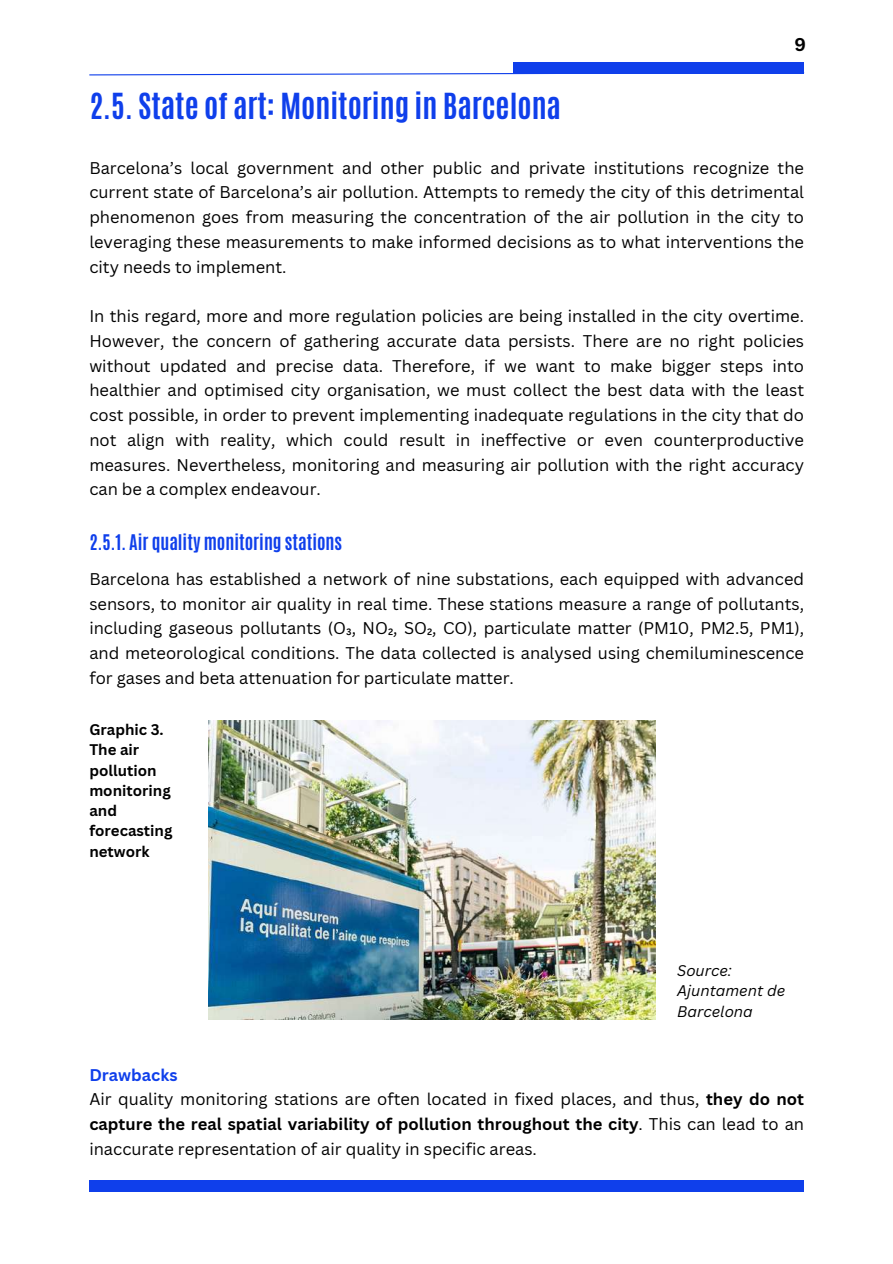
<style>
.page{position:relative;width:893px;height:1264px;background:#fff}
.page>*{position:absolute;margin:0;border:0;box-sizing:border-box;transform-origin:0 0}
.t1{font:700 30px "Antonio";color:#0f3feb}
.t2{font:700 18px "Antonio";color:#0f3feb}
.t3{font:700 18px "Canva Sans";color:#000}
.t4{font:16.5px/24.8px "Canva Sans";color:#000;text-align:justify}
.t5{font:700 15px/20.2px "Canva Sans";color:#000}
.t6{font:italic 15px/20.2px "Canva Sans";color:#000}
.s1{font-weight:700;color:#0f3feb}
.s2{font-weight:700}
</style>
<div class="page">
<svg style="left:89px;top:71px;width:716px;height:5px"></svg>
<div style="left:514px;top:63px;width:290px;height:11px;background:#0f3feb"></div>
<div style="left:89px;top:1180px;width:715px;height:11px;background:#0f3feb"></div>
<img style="left:208px;top:720px;width:447px;height:299px">
<p class="t3" style="left:794px;top:31px;width:13px">9</p>
<h1 class="t1" style="left:89px;top:85px;width:473px">2.5. State of art: Monitoring in Barcelona</h1>
<p class="t4" style="left:89px;top:155px;width:716px">Barcelona’s local government and other public and private institutions recognize the current state of Barcelona’s air pollution. Attempts to remedy the city of this detrimental phenomenon goes from measuring the concentration of the air pollution in the city to leveraging these measurements to make informed decisions as to what interventions the city needs to implement.</p>
<p class="t4" style="left:89px;top:303px;width:716px">In this regard, more and more regulation policies are being installed in the city overtime.<br>However, the concern of gathering accurate data persists. There are no right policies without updated and precise data. Therefore, if we want to make bigger steps into healthier and optimised city organisation, we must collect the best data with the least cost possible, in order to prevent implementing inadequate regulations in the city that do not align with reality, which could result in ineffective or even counterproductive measures. Nevertheless, monitoring and measuring air pollution with the right accuracy can be a complex endeavour.</p>
<p class="t2" style="left:89px;top:529px;width:254px">2.5.1. Air quality monitoring stations</p>
<p class="t4" style="left:89px;top:566px;width:716px">Barcelona has established a network of nine substations, each equipped with advanced sensors, to monitor air quality in real time. These stations measure a range of pollutants, including gaseous pollutants (O₃, NO₂, SO₂, CO), particulate matter (PM10, PM2.5, PM1), and meteorological conditions. The data collected is analysed using chemiluminescence for gases and beta attenuation for particulate matter.</p>
<p class="t5" style="left:89px;top:719px;width:85px">Graphic 3.<br>The air pollution monitoring and forecasting network</p>
<p class="t6" style="left:677px;top:960px;width:110px">Source:<br>Ajuntament de<br>Barcelona</p>
<p class="t4" style="left:89px;top:1061px;width:716px;text-align:left"><span class="s1">Drawbacks<br></span>Air quality monitoring stations are often located in fixed places, and thus, <span class="s2">they do not capture the real spatial variability of pollution throughout the city</span>. This can lead to an inaccurate representation of air quality in specific areas.</p>
</div>
